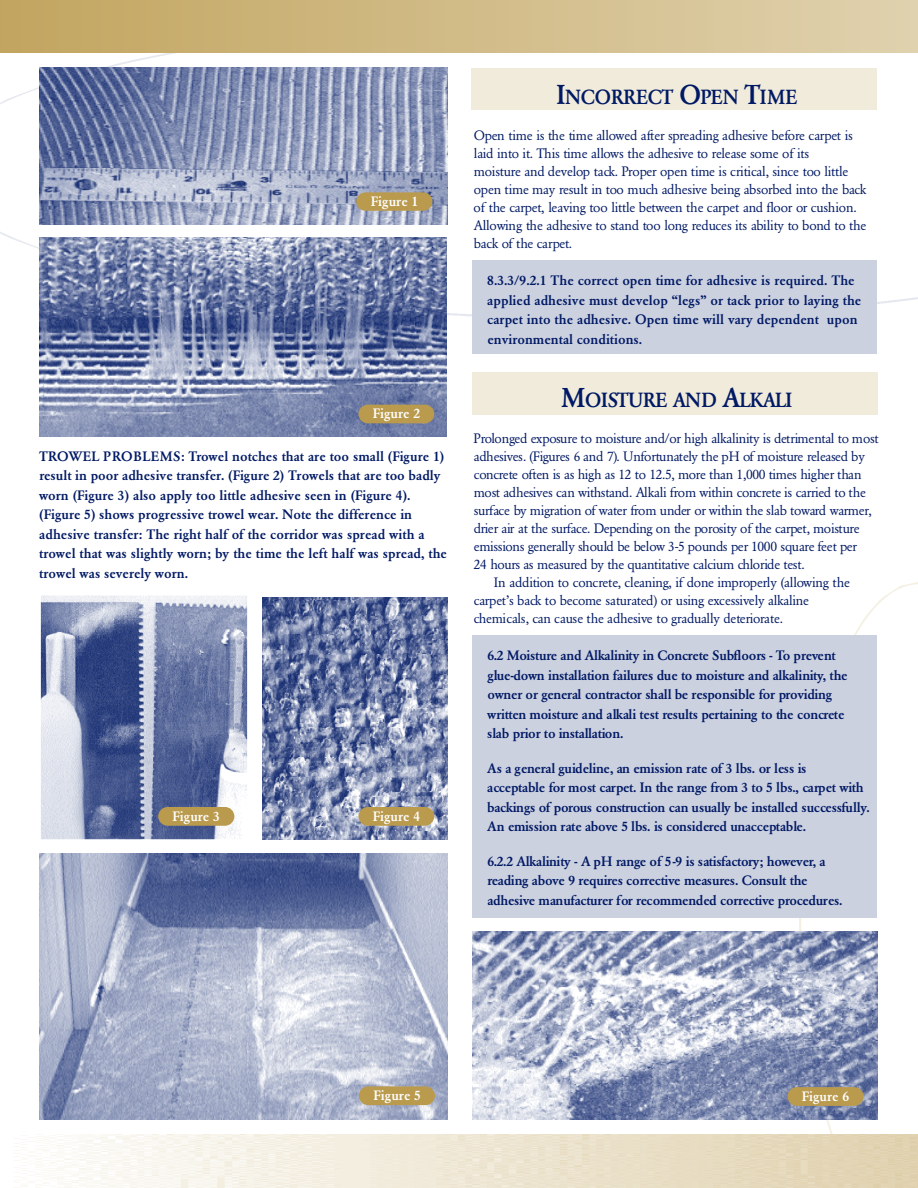
<style>
.page{position:relative;width:918px;height:1188px;background:#fff}
.page>*{position:absolute;margin:0;border:0;box-sizing:border-box;transform-origin:0 0}
.t1{font:500 20.25px "Garamond BE";letter-spacing:-.015em;color:#001964;scale:.94 1}
.t2{font:13.5px/18px "Garamond BE";letter-spacing:-.03em;color:#001964}
.t3{font:500 13.5px/19.5px "Garamond BE";letter-spacing:-.03em;color:#001964}
.t4{font:500 13.5px/19.5px "Garamond BE";color:#001964}
.t5{font:500 13.5px "Garamond BE";color:#fff}
.s1{font-size:27px}
</style>
<div class="page">
<img style="left:800px;top:582px;width:118px;height:552px">
<img style="left:0;top:52px;width:918px;height:267px">
<img style="left:0;top:0;width:918px;height:52px">
<img style="left:14px;top:1134px;width:904px;height:54px">
<div style="left:472px;top:261px;width:405px;height:93px;background:#ccd1e0"></div>
<div style="left:472px;top:635px;width:405px;height:283px;background:#ccd1e0"></div>
<div style="left:472px;top:372px;width:406px;height:43px;background:#f1ebdb"></div>
<div style="left:472px;top:68px;width:405px;height:42px;background:#f1ebdb"></div>
<div style="left:866px;top:121px;width:26px;height:27px;background:#fff;border-radius:50%"></div>
<img style="left:39px;top:68px;width:409px;height:156px">
<img style="left:39px;top:238px;width:407px;height:199px">
<img style="left:41px;top:596px;width:206px;height:243px">
<img style="left:262px;top:598px;width:186px;height:241px">
<img style="left:39px;top:854px;width:409px;height:265px">
<div style="left:358px;top:405px;width:76px;height:18px;background:#ba9a4d;border-radius:9px"></div>
<div style="left:359px;top:1086px;width:76px;height:19px;background:#ba9a4d;border-radius:9px"></div>
<div style="left:358px;top:807px;width:76px;height:19px;background:#ba9a4d;border-radius:9px"></div>
<div style="left:158px;top:807px;width:76px;height:19px;background:#ba9a4d;border-radius:9px"></div>
<img style="left:472px;top:932px;width:405px;height:187px">
<div style="left:788px;top:1087px;width:76px;height:19px;background:#ba9a4d;border-radius:9px"></div>
<div style="left:356px;top:192px;width:76px;height:19px;background:#ba9a4d;border-radius:9px"></div>
<p class="t5" style="left:371px;top:195px;width:49px">Figure 1</p>
<p class="t5" style="left:373px;top:408px;width:49px">Figure 2</p>
<p class="t4" style="left:39px;top:448px;width:409px">TROWEL PROBLEMS: Trowel notches that are too small (Figure 1) result in poor adhesive transfer. (Figure 2) Trowels that are too badly worn (Figure 3) also apply too little adhesive seen in (Figure 4). (Figure 5) shows progressive trowel wear. Note the difference in adhesive transfer: The right half of the corridor was spread with a trowel that was slightly worn; by the time the left half was spread, the trowel was severely worn.</p>
<p class="t5" style="left:173px;top:810px;width:49px">Figure 3</p>
<p class="t5" style="left:373px;top:810px;width:49px">Figure 4</p>
<h1 class="t1" style="left:556px;top:88px;width:258px"><span class="s1">I</span>NCORRECT <span class="s1">O</span>PEN <span class="s1">T</span>IME</h1>
<p class="t2" style="left:474px;top:127px;width:394px">Open time is the time allowed after spreading adhesive before carpet is laid into it. This time allows the adhesive to release some of its<br>moisture and develop tack. Proper open time is critical, since too little open time may result in too much adhesive being absorbed into the back of the carpet, leaving too little between the carpet and floor or cushion.<br>Allowing the adhesive to stand too long reduces its ability to bond to the b a ck of the carpet.</p>
<p class="t4" style="left:487px;top:272px;width:376px">8.3.3/9.2.1 The correct open time for adhesive is required. The applied adhesive must develop “legs” or tack prior to laying the carpet into the adhesive. Open time will vary dependent upon environmental conditions.</p>
<h1 class="t1" style="left:561px;top:391px;width:247px"><span class="s1">M</span>OISTURE A ND <span class="s1">A</span>L K A L I</h1>
<p class="t2" style="left:474px;top:430px;width:407px">Prolonged exposure to moisture and/or high alkalinity is detrimental to most</p>
<p class="t2" style="left:474px;top:448px;width:393px">adhesives. (Figures 6 and 7). Unfortunately the pH of moisture released by</p>
<p class="t2" style="left:474px;top:466px;width:389px">concrete often is as high as 12 to 12.5, more than 1,000 times higher than</p>
<p class="t2" style="left:474px;top:484px;width:394px">most adhesives can withstand. Alkali from within concrete is carried to the</p>
<p class="t2" style="left:474px;top:502px;width:399px">surface by migration of water from under or within the slab toward warmer,</p>
<p class="t2" style="left:474px;top:520px;width:387px">drier air at the surface. Depending on the porosity of the carpet, moisture</p>
<p class="t2" style="left:474px;top:538px;width:384px">emissions generally should be below 3-5 pounds per 1000 square feet per</p>
<p class="t2" style="left:474px;top:556px;width:332px">24 hours as measured by the quantitative calcium chloride test.</p>
<p class="t2" style="left:494px;top:574px;width:358px">In addition to concrete, cleaning, if done improperly (allowing the</p>
<p class="t2" style="left:474px;top:592px;width:337px">carpet’s back to become saturated) or using excessively alka l i n e</p>
<p class="t2" style="left:474px;top:610px;width:311px">chemicals, can cause the adhesive to gradually deteriorate.</p>
<p class="t3" style="left:487px;top:647px;width:362px">6.2 Mo i s t u re and Alkalinity in Co n c rete Subfloors - To pre vent glue-down installation failures due to moisture and alkalinity, the owner or general contractor shall be responsible for providing written moisture and alkali test results pertaining to the concrete slab prior to installation.</p>
<p class="t3" style="left:487px;top:759px;width:384px">As a general guideline, an emission rate of 3 lbs. or less is<br>acceptable for most carpet. In the range from 3 to 5 lbs., carpet with b a ckings of porous construction can usually be installed successfully.<br>An emission rate above 5 lbs. is considered unacceptable.</p>
<p class="t3" style="left:487px;top:852px;width:357px">6.2.2 Alkalinity - A pH range of 5-9 is satisfactory; howe ve r, a reading above 9 re q u i res corre c t i ve measures. Consult the<br>a d h e s i ve manufacturer for recommended corre c t i ve pro c e d u re s .</p>
<p class="t5" style="left:374px;top:1089px;width:49px">Figure 5</p>
<p class="t5" style="left:802px;top:1090px;width:49px">Figure 6</p>
</div>
